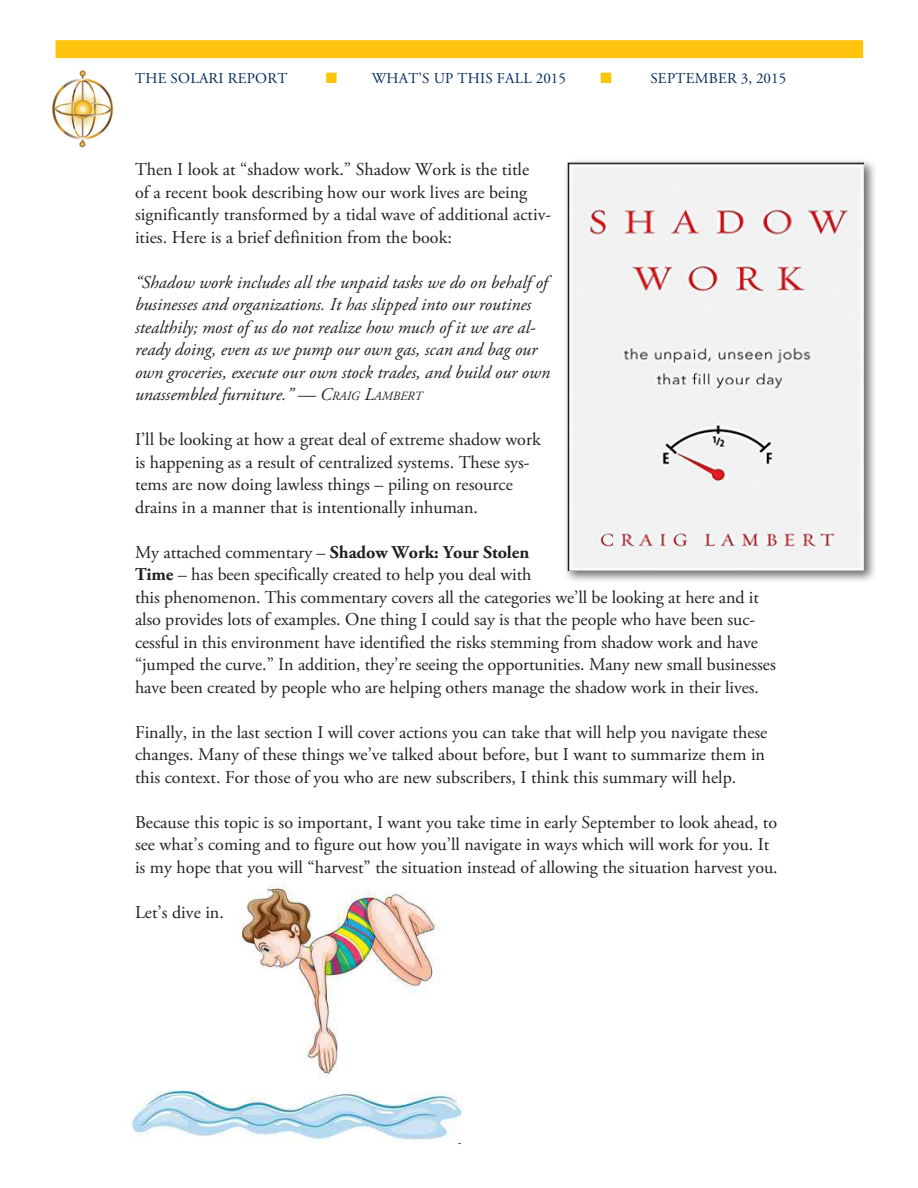
<style>
.page{position:relative;width:918px;height:1188px;background:#fff}
.page>*{position:absolute;margin:0;border:0;box-sizing:border-box;transform-origin:0 0}
.t1{font:18px/22.5px "Adobe Garamond Pro";color:#231f20}
.t2{font:italic 18px/22.5px "Adobe Garamond Pro";color:#231f20}
.t3{font:15px "Adobe Garamond Pro";letter-spacing:.02em;color:#002a5b}
.t4{font:15px "Zapf Dingbats ITC";color:#fec40e}
.t5{font:13.5px "Adobe Garamond Pro";color:#231f20}
.s1{color:#fec40e}
.s2{font-size:12.6px}
.s3{font-style:inherit}
.s4{font-weight:700}
</style>
<div class="page">
<img style="left:52px;top:70px;width:62px;height:78px">
<div style="left:56px;top:40px;width:807px;height:18px;background:#fec40e"></div>
<img style="left:235px;top:885px;width:204px;height:192px">
<img style="left:131px;top:1090px;width:331px;height:53px">
<div style="left:563px;top:158px;width:314px;height:426px;background:#231f20;opacity:.64"></div>
<img style="left:567px;top:162px;width:297px;height:408px">
<p class="t3" style="left:135px;top:69px;width:154px">THE SOLARI REPORT</p>
<p class="t3" style="left:326px;top:69px;width:242px"><span class="s1">■</span> WHAT’S UP THIS FALL 2015</p>
<p class="t4" style="left:601px;top:71px;width:13px">■</p>
<p class="t3" style="left:650px;top:69px;width:137px">SEPTEMBER 3, 2015</p>
<p class="t1" style="left:135px;top:159px;width:418px">Then I look at “shadow work.” Shadow Work is the title<br>of a recent book describing how our work lives are being significantly transformed by a tidal wave of additional activ&shy;ities. Here is a brief definition from the book:</p>
<p class="t2" style="left:135px;top:271px;width:417px">“Shadow work includes all the unpaid tasks we do on behalf of businesses and organizations. It has slipped into our routines stealthily; most of us do not realize how much of it we are al&shy;ready doing, even as we pump our own gas, scan and bag our own groceries, execute our own stock trades, and build our own unassembled furniture.” — C<span class="s2">RAIG</span> <span class="s3">L</span><span class="s2">AMBERT</span></p>
<p class="t1" style="left:135px;top:429px;width:407px">I’ll be looking at how a great deal of extreme shadow work is happening as a result of centralized systems. These sys&shy;tems are now doing lawless things – piling on resource drains in a manner that is intentionally inhuman.</p>
<p class="t1" style="left:135px;top:541px;width:642px">My attached commentary – <span class="s4">Shadow Work: Your Stolen<br>Time</span> – has been specifically created to help you deal with<br>this phenomenon. This commentary covers all the categories we’ll be looking at here and it also provides lots of examples. One thing I could say is that the people who have been suc&shy;cessful in this environment have identified the risks stemming from shadow work and have “jumped the curve.” In addition, they’re seeing the opportunities. Many new small businesses have been created by people who are helping others manage the shadow work in their lives.</p>
<p class="t1" style="left:135px;top:721px;width:634px">Finally, in the last section I will cover actions you can take that will help you navigate these changes. Many of these things we’ve talked about before, but I want to summarize them in this context. For those of you who are new subscribers, I think this summary will help.</p>
<p class="t1" style="left:135px;top:811px;width:644px">Because this topic is so important, I want you take time in early September to look ahead, to see what’s coming and to figure out how you’ll navigate in ways which will work for you. It is my hope that you will “harvest” the situation instead of allowing the situation harvest you.</p>
<p class="t1" style="left:135px;top:901px;width:90px">Let’s dive in.</p>
<p class="t5" style="left:455px;top:1131px;width:8px">4</p>
</div>
